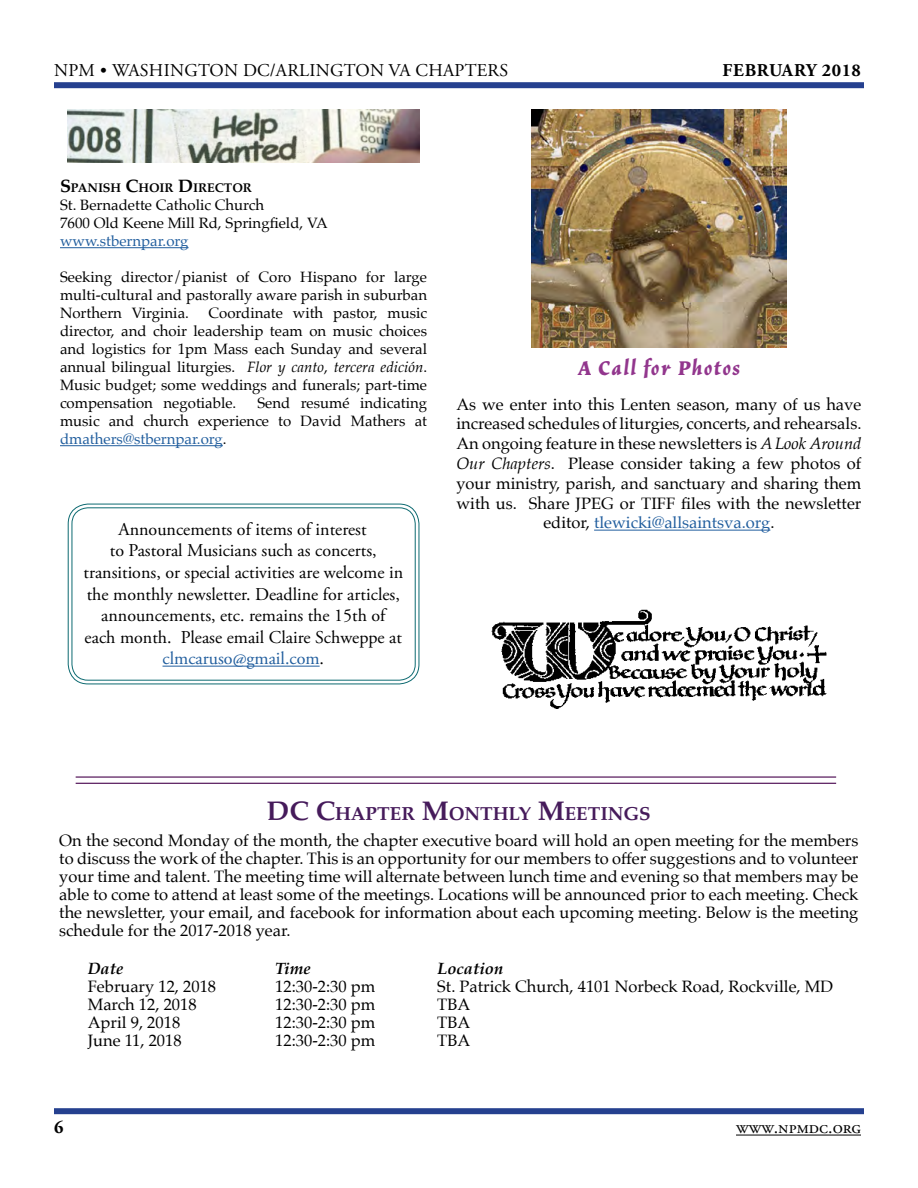
<style>
.page{position:relative;width:918px;height:1188px;background:#fff}
.page>*{position:absolute;margin:0;border:0;box-sizing:border-box;transform-origin:0 0}
.t1{font:700 21px "Vatican";letter-spacing:.075em;color:#92368d}
.t2{font:700 18.9px "Palatino";color:#461b5b}
.t3{font:18px/21.6px "Adobe Garamond Pro";color:#000;text-align:center}
.t4{font:700 18px "Adobe Garamond Pro";letter-spacing:.03em;color:#000}
.t5{font:16.5px/19.8px "Palatino";color:#000;text-align:justify}
.t6{font:italic 700 16.5px "Palatino";color:#000}
.t7{font:15px/18px "Palatino";color:#000;text-align:justify}
.t8{font:15px "Palatino";color:#215e9e}
.t9{font:700 12.6px "Palatino";color:#000}
.s1{font-size:18px}
.s2{font-style:italic}
.s3{color:#215e9e}
.s4{font-size:27px}
</style>
<div class="page">
<div style="left:54px;top:82px;width:810px;height:6px;background:#25408f"></div>
<hr style="left:736px;top:1135px;width:125px;height:1px;background:#000">
<div style="left:54px;top:1108px;width:810px;height:6px;background:#25408f"></div>
<hr style="left:163px;top:666px;width:157px;height:1px;background:#215e9e">
<div style="left:68px;top:504px;width:351px;height:180px;border:1px solid #0d6a71;border-radius:20px"></div>
<div style="left:72px;top:507px;width:344px;height:174px;border:1px solid #0d6a71;border-radius:16px"></div>
<hr style="left:76px;top:783px;width:760px;height:1px;background:#5a1d5f">
<hr style="left:76px;top:776px;width:760px;height:2px;background:#5a1d5f">
<img style="left:68px;top:110px;width:351px;height:53px">
<hr style="left:60px;top:247px;width:129px;height:1px;background:#215e9e">
<hr style="left:60px;top:445px;width:163px;height:1px;background:#215e9e">
<img style="left:531px;top:110px;width:256px;height:237px">
<hr style="left:594px;top:530px;width:176px;height:1px;background:#215e9e">
<img style="left:491px;top:609px;width:336px;height:100px">
<p class="t3" style="left:54px;top:60px;width:456px">NPM • WASHINGTON DC/ARLINGTON VA CHAPTERS</p>
<p class="t4" style="left:723px;top:60px;width:140px">FEBRUARY 2018</p>
<p class="t9" style="left:60px;top:177px;width:193px"><span class="s1">S</span>PANISH <span class="s1">C</span>HOIR <span class="s1">D</span>IRECTOR</p>
<p class="t7" style="left:60px;top:196px;width:269px">St. Bernadette Catholic Church<br>7600 Old Keene Mill Rd, Springfield, VA</p>
<p class="t8" style="left:60px;top:229px;width:130px">www.stbernpar.org</p>
<p class="t7" style="left:60px;top:268px;width:369px">Seeking director/pianist of Coro Hispano for large multi-cultural and pastorally aware parish in suburban Northern Virginia.</p>
<p class="t7" style="left:60px;top:304px;width:369px;text-indent:149px">Coordinate with pastor, music director, and choir leadership team on music choices and logistics for 1pm Mass each Sunday and several annual bilingual liturgies. <span class="s2">Flor y canto</span>, <span class="s2">tercera edición</span>.<br>Music budget; some weddings and funerals; part-time compensation negotiable.</p>
<p class="t7" style="left:60px;top:394px;width:369px;text-indent:197px">Send resumé indicating music and church experience to David Mathers at <span class="s3">dmathers@stbernpar.org</span>.</p>
<p class="t3" style="left:84px;top:519px;width:321px">Announcements of items of interest<br>to Pastoral Musicians such as concerts, transitions, or special activities are welcome in the monthly newsletter. Deadline for articles, announcements, etc. remains the 15th of each month. Please email Claire Schweppe at <span class="s3">clmcaruso@gmail.com</span>.</p>
<p class="t1" style="left:578px;top:356px;width:164px">A Call for Photos</p>
<p class="t5" style="left:456px;top:394px;width:407px;text-align:center">As we enter into this Lenten season, many of us have increased schedules of liturgies, concerts, and rehearsals.<br>An ongoing feature in these newsletters is <span class="s2">A Look Around Our Chapters</span>. Please consider taking a few photos of your ministry, parish, and sanctuary and sharing them with us. Share JPEG or TIFF files with the newsletter editor, <span class="s3">tlewicki@allsaintsva.org</span>.</p>
<p class="t2" style="left:267px;top:798px;width:385px"><span class="s4">DC C</span>HAPTER <span class="s4">M</span>ONTHLY <span class="s4">M</span>EETINGS</p>
<p class="t5" style="left:59px;top:831px;width:801px;line-height:18px">On the second Monday of the month, the chapter executive board will hold an open meeting for the members to discuss the work of the chapter. This is an opportunity for our members to offer suggestions and to volunteer your time and talent. The meeting time will alternate between lunch time and evening so that members may be able to come to attend at least some of the meetings. Locations will be announced prior to each meeting. Check the newsletter, your email, and facebook for information about each upcoming meeting. Below is the meeting schedule for the 2017-2018 year.</p>
<p class="t6" style="left:88px;top:954px;width:37px">Date</p>
<p class="t6" style="left:275px;top:954px;width:37px">Time</p>
<p class="t6" style="left:437px;top:954px;width:68px">Location</p>
<p class="t5" style="left:88px;top:976px;width:130px">February 12, 2018</p>
<p class="t5" style="left:275px;top:976px;width:102px">12:30-2:30 pm</p>
<p class="t5" style="left:437px;top:976px;width:397px">St. Patrick Church, 4101 Norbeck Road, Rockville, MD</p>
<p class="t5" style="left:88px;top:994px;width:110px">March 12, 2018</p>
<p class="t5" style="left:275px;top:994px;width:102px">12:30-2:30 pm</p>
<p class="t5" style="left:437px;top:994px;width:35px">TBA</p>
<p class="t5" style="left:88px;top:1012px;width:94px">April 9, 2018</p>
<p class="t5" style="left:275px;top:1012px;width:102px">12:30-2:30 pm</p>
<p class="t5" style="left:437px;top:1012px;width:35px">TBA</p>
<p class="t5" style="left:88px;top:1030px;width:95px">June 11, 2018</p>
<p class="t5" style="left:275px;top:1030px;width:102px">12:30-2:30 pm</p>
<p class="t5" style="left:437px;top:1030px;width:35px">TBA</p>
<p class="t4" style="left:54px;top:1117px;width:11px">6</p>
<p class="t3" style="left:736px;top:1117px;width:126px">www.npmdc.org</p>
</div>
